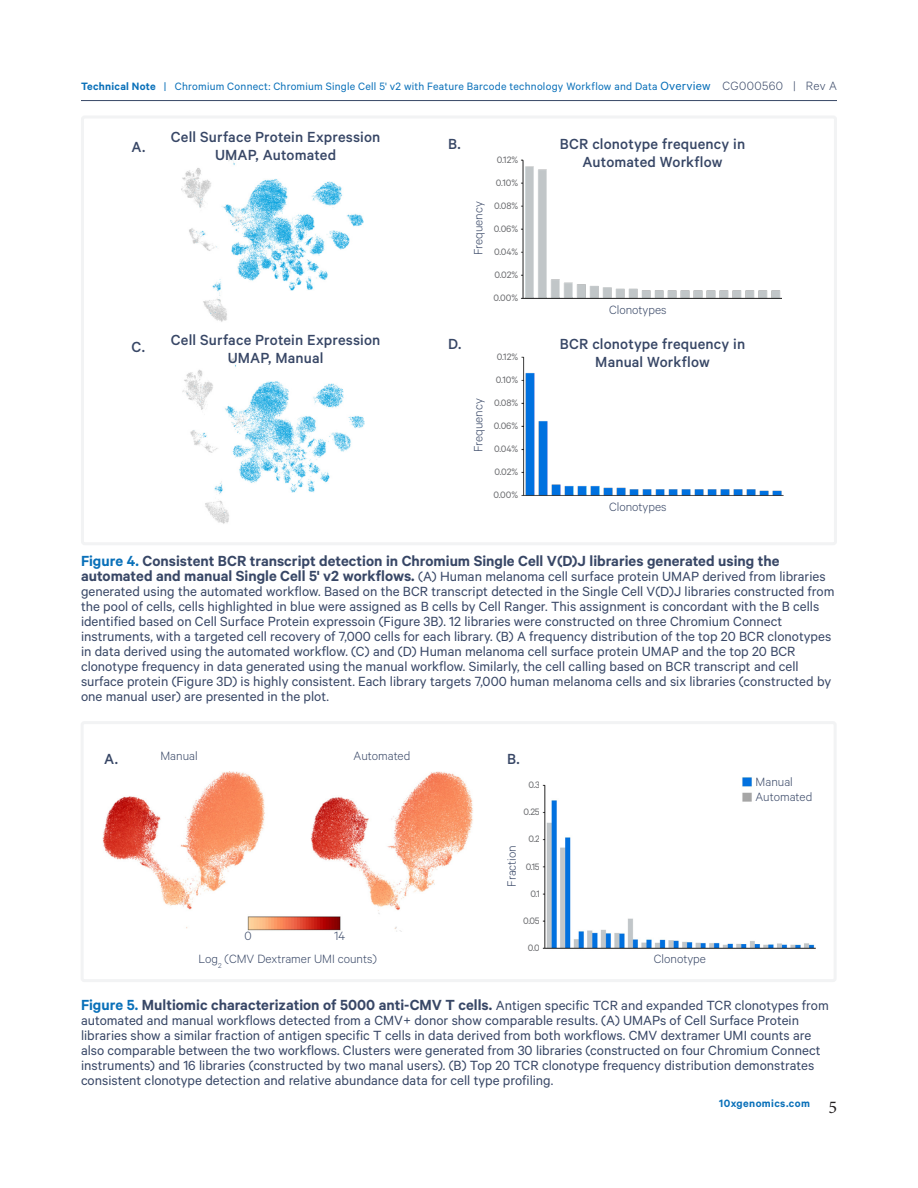
<style>
.page{position:relative;width:918px;height:1188px;background:#fff}
.page>*{position:absolute;margin:0;border:0;box-sizing:border-box;transform-origin:0 0}
.t1{font:18px "Minion Pro";color:#231f20}
.Figure_Legend_Body{font:600 16.5px "Calibre";color:#384766}
.Figure_Title_-_Bol{font:500 16.5px/18px "Calibre";letter-spacing:.01em;color:#384766;text-align:center}
.Figure_Legend_Body-2{font:15px/15px "Calibre";color:#384766}
.Small_Label-_Light{font:300 13.5px "Calibre";color:#384766}
.t2{font:12px "Calibre";letter-spacing:.02em;color:#0970b9}
.t3{font:600 12px "Calibre";letter-spacing:.035em;color:#0970b9}
.Small_Axis_Label{font:10.5px "Calibre";color:#6c6d70}
.s1{font-weight:600}
.s2{font-size:13.5px}
.s3{font-weight:300;font-size:13.5px;color:#384766}
.s4{color:#0970b9}
.s5{font-weight:600;font-size:16.5px}
.s6{font-weight:400;font-size:15px}
</style>
<div class="page">
<hr style="left:81px;top:100px;width:756px;height:1px;background:#384766">
<div style="left:81px;top:721px;width:756px;height:261px;border:3px solid #f2f3f4;border-radius:2px"></div>
<img style="left:542px;top:784px;width:273px;height:165px">
<div style="left:741px;top:780px;width:67px;height:27px;background:#fff"></div>
<img style="left:739px;top:777px;width:13px;height:28px">
<img style="left:102px;top:771px;width:371px;height:161px">
<div style="left:81px;top:116px;width:756px;height:429px;border:3px solid #f2f3f4;border-radius:2px"></div>
<img style="left:182px;top:358px;width:182px;height:166px">
<img style="left:181px;top:157px;width:183px;height:165px">
<img style="left:520px;top:159px;width:261px;height:140px">
<img style="left:521px;top:356px;width:263px;height:140px">
<p class="t2" style="left:81px;top:79px;width:758px"><span class="s1">Technical Note</span> | Chromium Connect: Chromium Single Cell 5' v2 with Feature Barcode technology Workflow and Data <span class="s2">Overview</span> <span class="s3">CG000560 | Rev A</span></p>
<p class="Figure_Title_-_Bol" style="left:132px;top:137px;width:15px">A.</p>
<p class="Figure_Title_-_Bol" style="left:171px;top:127px;width:211px">Cell Surface Protein Expression<br>UMAP, Automated</p>
<p class="Figure_Title_-_Bol" style="left:132px;top:338px;width:15px">C.</p>
<p class="Figure_Title_-_Bol" style="left:171px;top:330px;width:211px">Cell Surface Protein Expression<br>UMAP, Manual</p>
<p class="Figure_Title_-_Bol" style="left:448px;top:134px;width:14px">B.</p>
<p class="Small_Label-_Light" style="left:470px;top:255px;width:55px;rotate:-90deg">Frequency</p>
<p class="Small_Axis_Label" style="left:497px;top:153px;width:23px">0.12%</p>
<p class="Small_Axis_Label" style="left:496px;top:176px;width:24px">0.10%</p>
<p class="Small_Axis_Label" style="left:494px;top:200px;width:26px">0.08%</p>
<p class="Small_Axis_Label" style="left:494px;top:223px;width:26px">0.06%</p>
<p class="Small_Axis_Label" style="left:494px;top:246px;width:26px">0.04%</p>
<p class="Small_Axis_Label" style="left:494px;top:269px;width:25px">0.02%</p>
<p class="Small_Axis_Label" style="left:493px;top:292px;width:26px">0.00%</p>
<p class="Figure_Title_-_Bol" style="left:448px;top:335px;width:15px">D.</p>
<p class="Small_Label-_Light" style="left:470px;top:452px;width:55px;rotate:-90deg">Frequency</p>
<p class="Small_Axis_Label" style="left:497px;top:350px;width:23px">0.12%</p>
<p class="Small_Axis_Label" style="left:496px;top:373px;width:24px">0.10%</p>
<p class="Small_Axis_Label" style="left:494px;top:396px;width:26px">0.08%</p>
<p class="Small_Axis_Label" style="left:494px;top:419px;width:26px">0.06%</p>
<p class="Small_Axis_Label" style="left:494px;top:442px;width:26px">0.04%</p>
<p class="Small_Axis_Label" style="left:494px;top:465px;width:25px">0.02%</p>
<p class="Small_Axis_Label" style="left:493px;top:488px;width:26px">0.00%</p>
<p class="Figure_Title_-_Bol" style="left:560px;top:134px;width:187px">BCR clonotype frequency in<br>Automated Workflow</p>
<p class="Small_Label-_Light" style="left:609px;top:302px;width:59px">Clonotypes</p>
<p class="Figure_Title_-_Bol" style="left:560px;top:335px;width:187px">BCR clonotype frequency in<br>Manual Workflow</p>
<p class="Small_Label-_Light" style="left:609px;top:499px;width:59px">Clonotypes</p>
<p class="Figure_Legend_Body" style="left:81px;top:552px;width:700px"><span class="s4">Figure 4.</span> Consistent BCR transcript detection in Chromium Single Cell V(D)J libraries generated using the</p>
<p class="Figure_Legend_Body-2" style="left:81px;top:569px;width:755px"><span class="s5">automated and manual Single Cell 5' v2 workflows.</span> (A) Human melanoma cell surface protein UMAP derived from libraries generated using the automated workflow. Based on the BCR transcript detected in the Single Cell V(D)J libraries constructed from the pool of cells, cells highlighted in blue were assigned as B cells by Cell Ranger. This assignment is concordant with the B cells identified based on Cell Surface Protein expressoin (Figure 3B). 12 libraries were constructed on three Chromium Connect instruments, with a targeted cell recovery of 7,000 cells for each library. (B) A frequency distribution of the top 20 BCR clonotypes in data derived using the automated workflow. (C) and (D) Human melanoma cell surface protein UMAP and the top 20 BCR clonotype frequency in data generated using the manual workflow. Similarly, the cell calling based on BCR transcript and cell surface protein (Figure 3D) is highly consistent. Each library targets 7,000 human melanoma cells and six libraries (constructed by one manual user) are presented in the plot.</p>
<p class="Figure_Title_-_Bol" style="left:104px;top:750px;width:15px">A.</p>
<p class="Small_Label-_Light" style="left:160px;top:748px;width:39px">Manual</p>
<p class="Small_Label-_Light" style="left:354px;top:748px;width:58px">Automated</p>
<p class="Small_Label-_Light" style="left:245px;top:928px;width:9px">0</p>
<p class="Small_Label-_Light" style="left:334px;top:928px;width:13px">14</p>
<p class="Small_Label-_Light" style="left:199px;top:951px;width:180px">Log<sub>2</sub> (CMV Dextramer UMI counts)</p>
<p class="Figure_Title_-_Bol" style="left:507px;top:750px;width:14px">B.</p>
<p class="Small_Axis_Label" style="left:528px;top:778px;width:13px">0.3</p>
<p class="Small_Axis_Label" style="left:524px;top:806px;width:18px">0.25</p>
<p class="Small_Axis_Label" style="left:528px;top:833px;width:13px">0.2</p>
<p class="Small_Axis_Label" style="left:526px;top:860px;width:16px">0.15</p>
<p class="Small_Axis_Label" style="left:530px;top:887px;width:11px">0.1</p>
<p class="Small_Axis_Label" style="left:523px;top:915px;width:18px">0.05</p>
<p class="Small_Axis_Label" style="left:528px;top:942px;width:13px">0.0</p>
<p class="Small_Label-_Light" style="left:504px;top:887px;width:43px;rotate:-90deg">Fraction</p>
<p class="Small_Label-_Light" style="left:756px;top:774px;width:39px">Manual</p>
<p class="Small_Label-_Light" style="left:756px;top:789px;width:58px">Automated</p>
<p class="Small_Label-_Light" style="left:654px;top:951px;width:54px">Clonotype</p>
<p class="Figure_Legend_Body" style="left:81px;top:995px;width:749px"><span class="s4">Figure 5.</span> Multiomic characterization of 5000 anti-CMV T cells. <span class="s6">Antigen specific TCR and expanded TCR clonotypes from</span></p>
<p class="Figure_Legend_Body-2" style="left:81px;top:1012px;width:741px">automated and manual workflows detected from a CMV+ donor show comparable results. (A) UMAPs of Cell Surface Protein libraries show a similar fraction of antigen specific T cells in data derived from both workflows. CMV dextramer UMI counts are also comparable between the two workflows. Clusters were generated from 30 libraries (constructed on four Chromium Connect instruments) and 16 libraries (constructed by two manal users). (B) Top 20 TCR clonotype frequency distribution demonstrates consistent clonotype detection and relative abundance data for cell type profiling.</p>
<p class="t3" style="left:719px;top:1096px;width:92px">10xgenomics.com</p>
<p class="t1" style="left:828px;top:1095px;width:10px">5</p>
</div>
